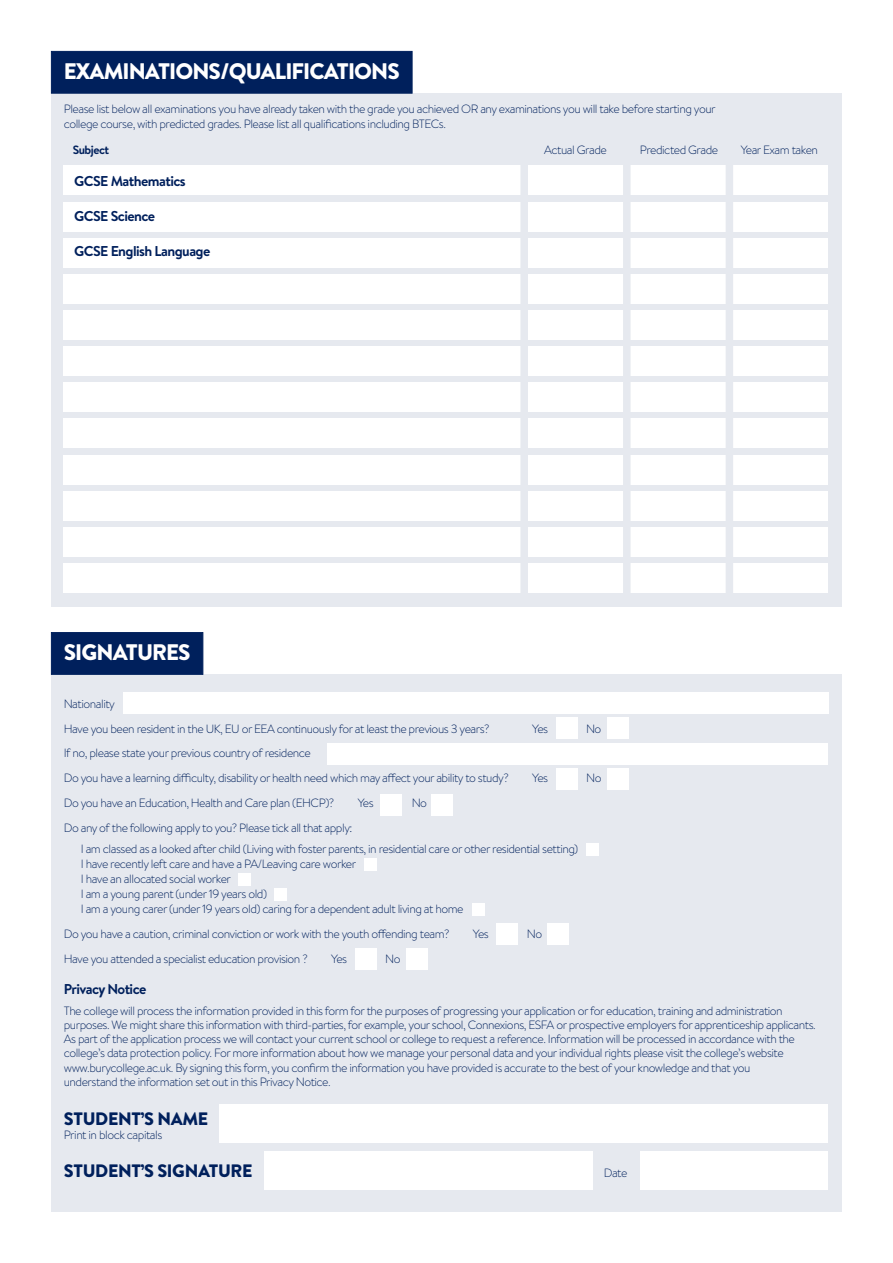
<style>
.page{position:relative;width:893px;height:1263px;background:#fff}
.page>*{position:absolute;margin:0;border:0;box-sizing:border-box;transform-origin:0 0}
.t1{font:900 22.5px "Brandon Text";letter-spacing:-.04em;color:#fff}
.t2{font:900 18px "Brandon Text";letter-spacing:-.02em;color:#00205c}
.t3{font:700 14.25px "Brandon Text";letter-spacing:-.04em;color:#00205c}
.t4{font:300 12px/14.2px "Brandon Text";letter-spacing:-.04em;color:#00205c}
.t5{font:700 12px "Brandon Text";letter-spacing:-.04em;color:#00205c}
</style>
<div class="page">
<div style="left:51px;top:94px;width:791px;height:513px;background:#e6e9ef"></div>
<div style="left:51px;top:51px;width:361px;height:43px;background:#00205c;border:1px solid #00205c"></div>
<div style="left:64px;top:166px;width:764px;height:29px;background:#fff"></div>
<div style="left:64px;top:202px;width:764px;height:29px;background:#fff"></div>
<div style="left:64px;top:238px;width:764px;height:30px;background:#fff"></div>
<div style="left:64px;top:274px;width:764px;height:30px;background:#fff"></div>
<div style="left:64px;top:310px;width:764px;height:30px;background:#fff"></div>
<div style="left:64px;top:346px;width:764px;height:30px;background:#fff"></div>
<div style="left:64px;top:382px;width:764px;height:30px;background:#fff"></div>
<div style="left:64px;top:419px;width:764px;height:29px;background:#fff"></div>
<div style="left:64px;top:455px;width:764px;height:29px;background:#fff"></div>
<div style="left:64px;top:491px;width:764px;height:30px;background:#fff"></div>
<div style="left:64px;top:527px;width:764px;height:30px;background:#fff"></div>
<div style="left:64px;top:563px;width:764px;height:30px;background:#fff"></div>
<div style="left:726px;top:159px;width:7px;height:444px;background:#e6e9ef"></div>
<div style="left:623px;top:159px;width:8px;height:445px;background:#e6e9ef"></div>
<div style="left:520px;top:159px;width:8px;height:444px;background:#e6e9ef"></div>
<div style="left:51px;top:675px;width:791px;height:537px;background:#e6e9ef"></div>
<div style="left:51px;top:632px;width:152px;height:43px;background:#00205c;border:1px solid #00205c"></div>
<div style="left:123px;top:692px;width:705px;height:21px;background:#fff"></div>
<div style="left:556px;top:718px;width:21px;height:21px;background:#fff"></div>
<div style="left:607px;top:718px;width:21px;height:21px;background:#fff"></div>
<div style="left:327px;top:743px;width:501px;height:21px;background:#fff"></div>
<div style="left:556px;top:769px;width:21px;height:21px;background:#fff"></div>
<div style="left:607px;top:769px;width:21px;height:21px;background:#fff"></div>
<div style="left:587px;top:843px;width:12px;height:13px;background:#fff"></div>
<div style="left:365px;top:858px;width:12px;height:12px;background:#fff"></div>
<div style="left:275px;top:888px;width:12px;height:12px;background:#fff"></div>
<div style="left:239px;top:873px;width:12px;height:12px;background:#fff"></div>
<div style="left:473px;top:903px;width:12px;height:12px;background:#fff"></div>
<div style="left:264px;top:1152px;width:329px;height:38px;background:#fff"></div>
<div style="left:640px;top:1152px;width:188px;height:38px;background:#fff"></div>
<div style="left:219px;top:1104px;width:609px;height:38px;background:#fff"></div>
<div style="left:381px;top:794px;width:21px;height:21px;background:#fff"></div>
<div style="left:432px;top:794px;width:21px;height:21px;background:#fff"></div>
<div style="left:496px;top:923px;width:21px;height:21px;background:#fff"></div>
<div style="left:356px;top:948px;width:21px;height:22px;background:#fff"></div>
<div style="left:547px;top:923px;width:21px;height:21px;background:#fff"></div>
<div style="left:407px;top:948px;width:21px;height:22px;background:#fff"></div>
<h1 class="t1" style="left:64px;top:56px;width:338px">EXAMINATIONS/QUALIFICATIONS</h1>
<p class="t4" style="left:64px;top:101px;width:653px;line-height:15px">Please list below all examinations you have already taken with the grade you achieved OR any examinations you will take before starting your college course, with predicted grades. Please list all qualifications including BTECs.</p>
<p class="t5" style="left:73px;top:142px;width:38px">Subject</p>
<p class="t4" style="left:544px;top:143px;width:64px">Actual Grade</p>
<p class="t4" style="left:640px;top:143px;width:80px">Predicted Grade</p>
<p class="t4" style="left:741px;top:143px;width:79px">Year Exam taken</p>
<p class="t3" style="left:74px;top:171px;width:113px">GCSE Mathematics</p>
<p class="t3" style="left:74px;top:206px;width:82px">GCSE Science</p>
<p class="t3" style="left:74px;top:241px;width:138px">GCSE English Language</p>
<h1 class="t1" style="left:64px;top:637px;width:128px">SIGNATURES</h1>
<p class="t4" style="left:64px;top:691px;width:427px;line-height:24.9px">Nationality<br>Have you been resident in the UK, EU or EEA continuously for at least the previous 3 years?</p>
<p class="t4" style="left:64px;top:740px;width:446px;line-height:24.9px">If no, please state your previous country of residence<br>Do you have a learning difficulty, disability or health need which may affect your ability to study?</p>
<p class="t4" style="left:532px;top:721px;width:17px">Yes</p>
<p class="t4" style="left:586px;top:721px;width:17px">No</p>
<p class="t4" style="left:532px;top:771px;width:17px">Yes</p>
<p class="t4" style="left:586px;top:771px;width:17px">No</p>
<p class="t4" style="left:64px;top:795px;width:272px">Do you have an Education, Health and Care plan (EHCP)?</p>
<p class="t4" style="left:358px;top:795px;width:17px">Yes</p>
<p class="t4" style="left:412px;top:795px;width:17px">No</p>
<p class="t4" style="left:81px;top:817px;width:499px;line-height:21px;text-indent:-17px">Do any of the following apply to you? Please tick all that apply:<br>I am classed as a looked after child (Living with foster parents, in residential care or other residential setting)</p>
<p class="t4" style="left:81px;top:856px;width:384px;line-height:15px">I have recently left care and have a PA/Leaving care worker<br>I have an allocated social worker<br>I am a young parent (under 19 years old)<br>I am a young carer (under 19 years old) caring for a dependent adult living at home</p>
<p class="t4" style="left:64px;top:926px;width:387px">Do you have a caution, criminal conviction or work with the youth offending team?</p>
<p class="t4" style="left:473px;top:926px;width:17px">Yes</p>
<p class="t4" style="left:527px;top:926px;width:17px">No</p>
<p class="t4" style="left:64px;top:951px;width:245px">Have you attended a specialist education provision ?</p>
<p class="t4" style="left:331px;top:951px;width:17px">Yes</p>
<p class="t4" style="left:385px;top:951px;width:17px">No</p>
<p class="t3" style="left:64px;top:979px;width:84px">Privacy Notice</p>
<p class="t4" style="left:64px;top:1003px;width:753px">The college will process the information provided in this form for the purposes of progressing your application or for education, training and administration purposes. We might share this information with third-parties, for example, your school, Connexions, ESFA or prospective employers for apprenticeship applicants.<br>As part of the application process we will contact your current school or college to request a reference. Information will be processed in accordance with the college’s data protection policy. For more information about how we manage your personal data and your individual rights please visit the college’s website www.burycollege.ac.uk. By signing this form, you confirm the information you have provided is accurate to the best of your knowledge and that you<br>understand the information set out in this Privacy Notice.</p>
<h2 class="t2" style="left:64px;top:1106px;width:146px">STUDENT’S NAME</h2>
<p class="t4" style="left:64px;top:1127px;width:100px">Print in block capitals</p>
<h2 class="t2" style="left:64px;top:1158px;width:190px">STUDENT’S SIGNATURE</h2>
<p class="t4" style="left:604px;top:1165px;width:25px">Date</p>
</div>
